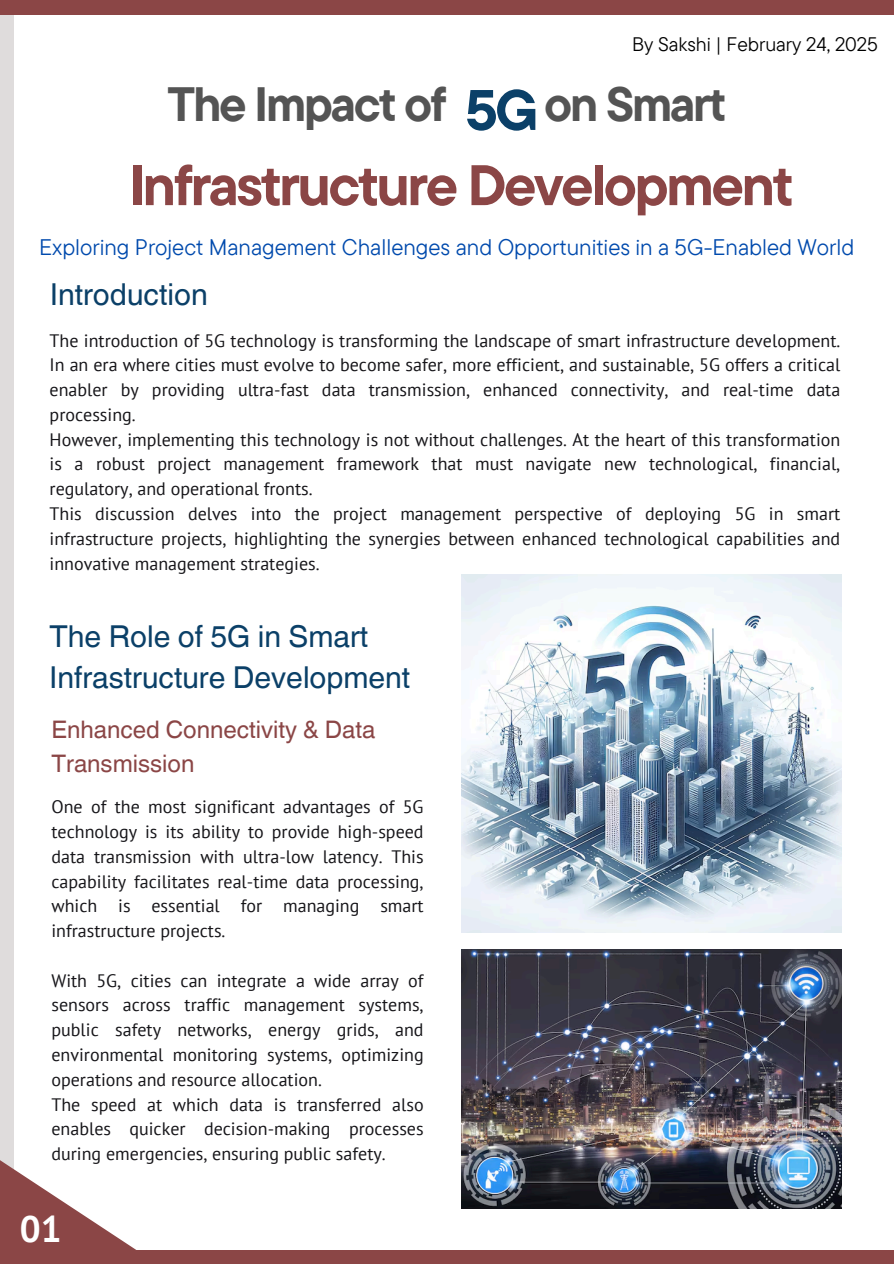
<style>
.page{position:relative;width:894px;height:1264px;background:#fff}
.page>*{position:absolute;margin:0;border:0;box-sizing:border-box;transform-origin:0 0}
.t1{font:700 57px "TT Commons Pro";letter-spacing:-.045em;color:#8b4646}
.t2{font:700 57px "TT Commons Pro";color:#0b4068}
.t3{font:700 48px "TT Commons Pro";letter-spacing:-.045em;color:#545454}
.t4{font:700 36.9px "PT Sans";color:#fff}
.t5{font:30.15px/41.7px "Helvetica World";color:#0b4068}
.t6{font:24.15px/33.8px "Helvetica World";color:#8b4646}
.t7{font:22.5px "TT Commons Pro";color:#004aad}
.t8{font:19.5px "TT Commons Pro";color:#000}
.t9{font:18px/24.8px "PT Sans";color:#161519;text-align:justify}
</style>
<div class="page">
<div style="left:0;top:15px;width:14px;height:1248px;background:#dfdcdc"></div>
<div style="left:0;top:1250px;width:893px;height:13px;background:#8b4646"></div>
<div style="left:0;top:0;width:893px;height:15px;background:#8b4646"></div>
<img style="left:461px;top:574px;width:380px;height:358px">
<img style="left:461px;top:949px;width:380px;height:259px">
<svg style="left:0;top:1160px;width:136px;height:90px"></svg>
<p class="t8" style="left:632px;top:31px;width:247px">By Sakshi | February 24, 2025</p>
<p class="t3" style="left:167px;top:73px;width:281px">The Impact of</p>
<p class="t2" style="left:465px;top:73px;width:75px">5G</p>
<p class="t3" style="left:544px;top:73px;width:184px">on Smart</p>
<h5 class="t1" style="left:129px;top:148px;width:666px">Infrastructure Development</h5>
<h4 class="t7" style="left:39px;top:232px;width:816px">Exploring Project Management Challenges and Opportunities in a 5G-Enabled World</h4>
<p class="t5" style="left:50px;top:273px;width:159px">Introduction</p>
<h1 class="t9" style="left:50px;top:327px;width:792px">The introduction of 5G technology is transforming the landscape of smart infrastructure development.<br>In an era where cities must evolve to become safer, more efficient, and sustainable, 5G offers a critical enabler by providing ultra-fast data transmission, enhanced connectivity, and real-time data processing.</h1>
<h3 class="t9" style="left:50px;top:426px;width:792px">However, implementing this technology is not without challenges. At the heart of this transformation is a robust project management framework that must navigate new technological, financial, regulatory, and operational fronts.</h3>
<h2 class="t9" style="left:50px;top:501px;width:792px">This discussion delves into the project management perspective of deploying 5G in smart infrastructure projects, highlighting the synergies between enhanced technological capabilities and innovative management strategies.</h2>
<h5 class="t5" style="left:50px;top:615px;width:362px">The Role of 5G in Smart<br>Infrastructure Development</h5>
<p class="t6" style="left:51px;top:713px;width:325px">Enhanced Connectivity &amp; Data<br>Transmission</p>
<p class="t9" style="left:51px;top:794px;width:373px">One of the most significant advantages of 5G technology is its ability to provide high-speed data transmission with ultra-low latency. This capability facilitates real-time data processing, which is essential for managing smart infrastructure projects.</p>
<p class="t9" style="left:51px;top:967px;width:373px">With 5G, cities can integrate a wide array of sensors across traffic management systems, public safety networks, energy grids, and environmental monitoring systems, optimizing operations and resource allocation.</p>
<p class="t9" style="left:51px;top:1091px;width:373px">The speed at which data is transferred also enables quicker decision-making processes during emergencies, ensuring public safety.</p>
<h4 class="t4" style="left:20px;top:1204px;width:43px">01</h4>
</div>
